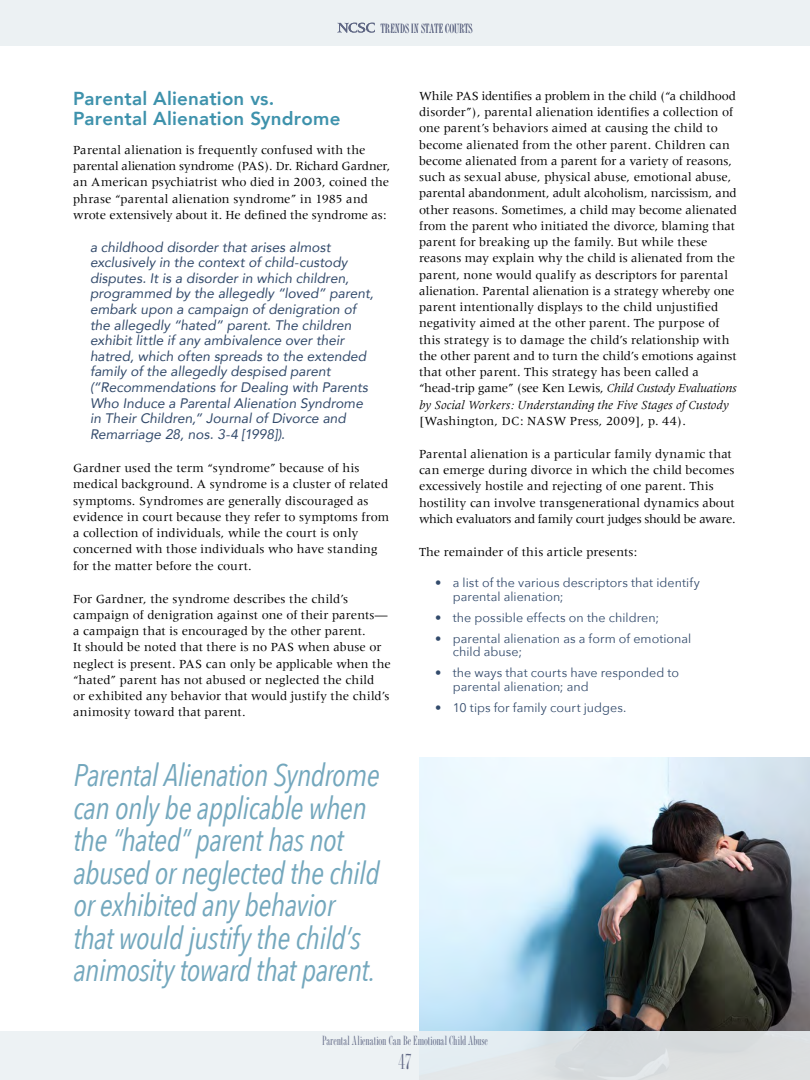
<style>
.page{position:relative;width:810px;height:1080px;background:#fff}
.page>*{position:absolute;margin:0;border:0;box-sizing:border-box;transform-origin:0 0}
.t1{font:italic 31.25px/32.5px "Avenir Next Condensed";letter-spacing:-.02em;color:#73a7bd}
.t2{font:condensed 22.5px "AT Torino";color:#5f6784}
.t3{font:800 18.75px/20px "Avenir";letter-spacing:.01em;color:#3e92ac}
.t4{font:italic 13.75px/15.6px "Avenir";color:#324a6b}
.t5{font:condensed 13.75px "AT Torino";color:#5f6784}
.t6{font:12.75px/16.2px "Meridien";color:#000}
.t7{font:12.5px/13.8px "Avenir Next";letter-spacing:.005em;color:#324a6b}
.s1{font-style:italic}
</style>
<div class="page">
<img style="left:419px;top:758px;width:391px;height:274px">
<div style="left:0;top:1032px;width:810px;height:48px;background:linear-gradient(to right,#f2f8fb,#d8dcde)"></div>
<div style="left:0;top:0;width:810px;height:46px;background:#e8eef1"></div>
<svg style="left:337px;top:23px;width:38px;height:10px"></svg>
<p class="t5" style="left:381px;top:21px;width:93px">TRENDS IN STATE COURTS</p>
<h3 class="t3" style="left:73px;top:89px;width:269px">Parental Alienation vs.<br>Parental Alienation Syndrome</h3>
<p class="t6" style="left:73px;top:142px;width:319px">Parental alienation is frequently confused with the parental alienation syndrome (PAS). Dr. Richard Gardner, an American psychiatrist who died in 2003, coined the phrase “parental alienation syndrome” in 1985 and wrote extensively about it. He defined the syndrome as:</p>
<p class="t4" style="left:90px;top:239px;width:285px">a childhood disorder that arises almost exclusively in the context of child-custody disputes. It is a disorder in which children, programmed by the allegedly “loved” parent, embark upon a campaign of denigration of the allegedly “hated” parent. The children exhibit little if any ambivalence over their hatred, which often spreads to the extended family of the allegedly despised parent (“Recommendations for Dealing with Parents Who Induce a Parental Alienation Syndrome in Their Children,” Journal of Divorce and Remarriage 28, nos. 3-4 [1998]).</p>
<p class="t6" style="left:73px;top:460px;width:318px">Gardner used the term “syndrome” because of his medical background. A syndrome is a cluster of related symptoms. Syndromes are generally discouraged as evidence in court because they refer to symptoms from a collection of individuals, while the court is only concerned with those individuals who have standing for the matter before the court.</p>
<p class="t6" style="left:73px;top:590px;width:319px">For Gardner, the syndrome describes the child’s campaign of denigration against one of their parents— a campaign that is encouraged by the other parent.<br>It should be noted that there is no PAS when abuse or neglect is present. PAS can only be applicable when the “hated” parent has not abused or neglected the child<br>or exhibited any behavior that would justify the child’s animosity toward that parent.</p>
<h1 class="t1" style="left:73px;top:759px;width:308px">Parental Alienation Syndrome can only be applicable when the “hated” parent has not abused or neglected the child or exhibited any behavior that would justify the child’s animosity toward that parent.</h1>
<p class="t6" style="left:419px;top:88px;width:319px">While PAS identifies a problem in the child (“a childhood disorder”), parental alienation identifies a collection of one parent’s behaviors aimed at causing the child to become alienated from the other parent. Children can become alienated from a parent for a variety of reasons, such as sexual abuse, physical abuse, emotional abuse, parental abandonment, adult alcoholism, narcissism, and other reasons. Sometimes, a child may become alienated from the parent who initiated the divorce, blaming that parent for breaking up the family. But while these reasons may explain why the child is alienated from the parent, none would qualify as descriptors for parental alienation. Parental alienation is a strategy whereby one parent intentionally displays to the child unjustified negativity aimed at the other parent. The purpose of this strategy is to damage the child’s relationship with the other parent and to turn the child’s emotions against that other parent. This strategy has been called a “head-trip game” (see Ken Lewis, <span class="s1">Child Custody Evaluations by Social Workers: Understanding the Five Stages of Custody</span></p>
<p class="t6" style="left:419px;top:413px;width:268px">[Washington, DC: NASW Press, 2009], p. 44).</p>
<p class="t6" style="left:419px;top:446px;width:318px">Parental alienation is a particular family dynamic that can emerge during divorce in which the child becomes excessively hostile and rejecting of one parent. This hostility can involve transgenerational dynamics about which evaluators and family court judges should be aware.</p>
<p class="t6" style="left:419px;top:544px;width:220px">The remainder of this article presents:</p>
<p class="t7" style="left:453px;top:575px;width:249px;text-indent:-18px">• a list of the various descriptors that identify parental alienation;</p>
<p class="t7" style="left:435px;top:610px;width:225px">• the possible effects on the children;</p>
<p class="t7" style="left:453px;top:631px;width:240px;text-indent:-18px">• parental alienation as a form of emotional child abuse;</p>
<p class="t7" style="left:453px;top:665px;width:228px;text-indent:-18px">• the ways that courts have responded to parental alienation; and</p>
<p class="t7" style="left:435px;top:700px;width:193px">• 10 tips for family court judges.</p>
<p class="t5" style="left:322px;top:1033px;width:167px">Parental Alienation Can Be Emotional Child Abuse</p>
<h2 class="t2" style="left:398px;top:1049px;width:15px">47</h2>
</div>
